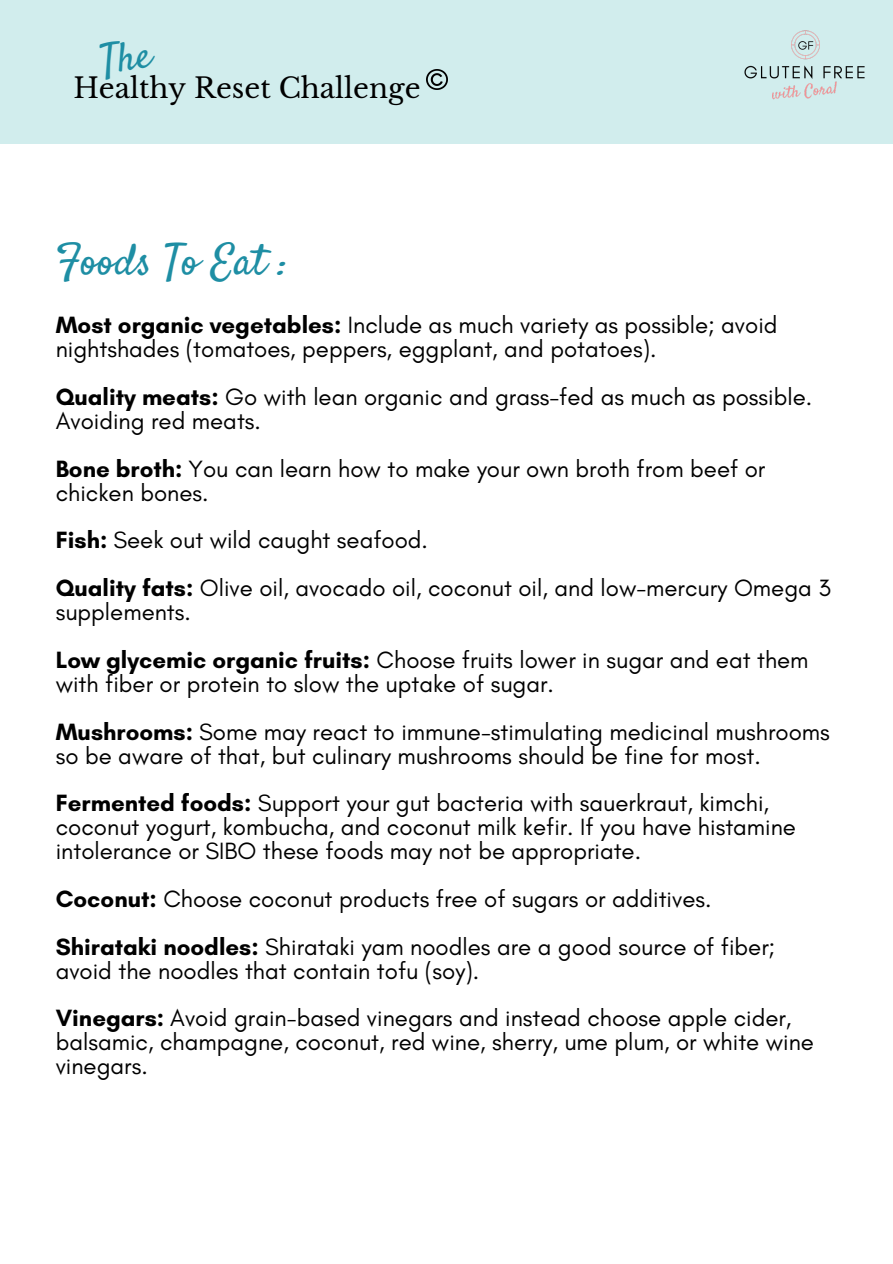
<style>
.page{position:relative;width:893px;height:1264px;background:#fff}
.page>*{position:absolute;margin:0;border:0;box-sizing:border-box;transform-origin:0 0}
.t1{font:43.5px "Satisfy";color:#1e8ea4}
.t2{font:27.6px "Libre Baskerville";color:#000}
.t3{font:24px/23.9px "Glacial Indifference";color:#000}
.s1{font-weight:700}
</style>
<div class="page">
<div style="left:0;top:0;width:892px;height:144px;background:#d1eded"></div>
<img style="left:744px;top:30px;width:121px;height:70px">
<img style="left:427px;top:69px;width:20px;height:21px">
<p class="t2" style="left:73px;top:72px;width:349px">Healthy Reset Challenge</p>
<h1 class="t1" style="left:56px;top:233px;width:234px">Foods To Eat :</h1>
<p class="t3" style="left:56px;top:313px;width:723px"><span class="s1">Most organic vegetables:</span> Include as much variety as possible; avoid nightshades (tomatoes, peppers, eggplant, and potatoes).</p>
<h2 class="t3" style="left:56px;top:385px;width:758px"><span class="s1">Quality meats:</span> Go with lean organic and grass-fed as much as possible.<br>Avoiding red meats.</h2>
<p class="t3" style="left:56px;top:456px;width:711px"><span class="s1">Bone broth:</span> You can learn how to make your own broth from beef or chicken bones.</p>
<h1 class="t3" style="left:56px;top:528px;width:374px"><span class="s1">Fish:</span> Seek out wild caught seafood.</h1>
<p class="t3" style="left:56px;top:576px;width:776px"><span class="s1">Quality fats:</span> Olive oil, avocado oil, coconut oil, and low-mercury Omega 3 supplements.</p>
<p class="t3" style="left:56px;top:647px;width:754px"><span class="s1">Low glycemic organic fruits:</span> Choose fruits lower in sugar and eat them with fiber or protein to slow the uptake of sugar.</p>
<p class="t3" style="left:56px;top:719px;width:775px"><span class="s1">Mushrooms:</span> Some may react to immune-stimulating medicinal mushrooms so be aware of that, but culinary mushrooms should be fine for most.</p>
<p class="t3" style="left:56px;top:791px;width:741px"><span class="s1">Fermented foods:</span> Support your gut bacteria with sauerkraut, kimchi, coconut yogurt, kombucha, and coconut milk kefir. If you have histamine intolerance or SIBO these foods may not be appropriate.</p>
<p class="t3" style="left:56px;top:886px;width:657px"><span class="s1">Coconut:</span> Choose coconut products free of sugars or additives.</p>
<p class="t3" style="left:56px;top:934px;width:721px"><span class="s1">Shirataki noodles:</span> Shirataki yam noodles are a good source of fiber; avoid the noodles that contain tofu (soy).</p>
<p class="t3" style="left:56px;top:1006px;width:759px"><span class="s1">Vinegars:</span> Avoid grain-based vinegars and instead choose apple cider, balsamic, champagne, coconut, red wine, sherry, ume plum, or white wine vinegars.</p>
</div>
